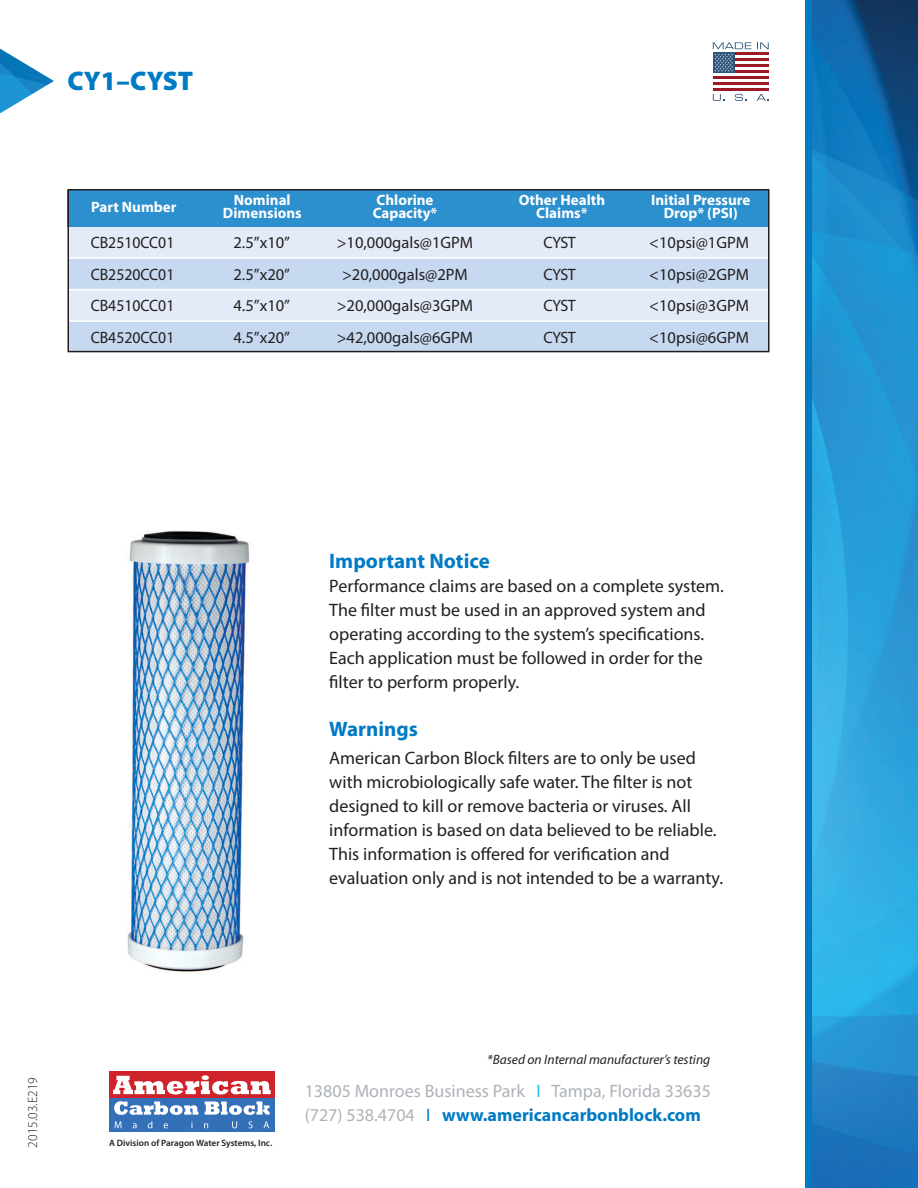
<style>
.page{position:relative;width:918px;height:1188px;background:#fff}
.page>*{position:absolute;margin:0;border:0;box-sizing:border-box;transform-origin:0 0}
.t1{font:900 27px "Myriad Pro";color:#007bc3}
.t2{font:700 21px "Myriad Pro";color:#007bc3}
.t3{font:18px/24px "Myriad Pro";color:#231f20}
.t4{font:18px/24px "Myriad Pro";color:#aeb3b8}
.t5{font:16.5px/31.5px "Myriad Pro";color:#231f20;text-align:justify}
.t6{font:16.5px/31.5px "Myriad Pro";color:#231f20;text-align:justify;scale:.95 1}
.t7{font:700 15px/13.5px "Myriad Pro";color:#fff;text-align:center}
.t8{font:italic 13.5px "Myriad Pro";color:#231f20}
.t9{font:300 13.5px "Myriad Pro";color:#231f20}
.t10{font:600 9.15px "Myriad Pro";color:#231f20}
.s1{color:#25bdef}
.s2{color:#007bc3}
.s3{font-weight:700;color:#007bc3}
</style>
<div class="page">
<img style="left:127px;top:530px;width:123px;height:443px">
<img style="left:812px;top:0;width:106px;height:1188px">
<div style="left:107px;top:1070px;width:170px;height:63px;background:linear-gradient(to bottom,#fff,#fff)"></div>
<div style="left:109px;top:1072px;width:166px;height:59px;background:#ce232a"></div>
<svg style="left:113px;top:1075px;width:158px;height:19px"></svg>
<div style="left:109px;top:1098px;width:166px;height:33px;background:#3370b8"></div>
<svg style="left:115px;top:1121px;width:7px;height:7px"></svg>
<svg style="left:133px;top:1123px;width:4px;height:5px"></svg>
<svg style="left:148px;top:1121px;width:4px;height:7px"></svg>
<svg style="left:164px;top:1123px;width:4px;height:5px"></svg>
<svg style="left:191px;top:1121px;width:2px;height:7px"></svg>
<svg style="left:204px;top:1123px;width:4px;height:5px"></svg>
<svg style="left:232px;top:1121px;width:5px;height:7px"></svg>
<svg style="left:248px;top:1121px;width:5px;height:7px"></svg>
<svg style="left:263px;top:1121px;width:6px;height:7px"></svg>
<svg style="left:114px;top:1101px;width:84px;height:14px"></svg>
<svg style="left:205px;top:1102px;width:65px;height:13px"></svg>
<div style="left:805px;top:0;width:7px;height:1188px;background:#007bc3"></div>
<img style="left:0;top:48px;width:54px;height:66px">
<div style="left:713px;top:52px;width:21px;height:21px;background:#2f567d"></div>
<hr style="left:736px;top:70px;width:33px;height:3px;background:#9a1b23">
<hr style="left:713px;top:76px;width:56px;height:3px;background:#9a1b23">
<hr style="left:713px;top:82px;width:56px;height:3px;background:#9a1b23">
<hr style="left:713px;top:88px;width:56px;height:3px;background:#9a1b23">
<svg style="left:713px;top:42px;width:56px;height:30px"></svg>
<svg style="left:713px;top:94px;width:12px;height:7px"></svg>
<svg style="left:735px;top:94px;width:11px;height:7px"></svg>
<svg style="left:757px;top:94px;width:12px;height:7px"></svg>
<div style="left:69px;top:227px;width:699px;height:31px;background:#e2ebf7"></div>
<div style="left:68px;top:190px;width:702px;height:37px;background:#2c90cf"></div>
<div style="left:69px;top:258px;width:699px;height:32px;background:#c6d9f0"></div>
<hr style="left:68px;top:257px;width:701px;height:2px;background:#fff">
<div style="left:69px;top:290px;width:699px;height:31px;background:#e2ebf7"></div>
<hr style="left:68px;top:289px;width:701px;height:1px;background:#fff">
<div style="left:69px;top:321px;width:699px;height:32px;background:#c6d9f0"></div>
<hr style="left:68px;top:320px;width:701px;height:2px;background:#fff">
<hr style="left:68px;top:352px;width:701px;height:1px;background:#fff">
<div style="left:68px;top:189px;width:702px;height:163px;border:2px solid #231f20"></div>
<h1 class="t1" style="left:68px;top:71px;width:127px">CY1–CYST</h1>
<p class="t7" style="left:91px;top:201px;width:87px">Part Number</p>
<p class="t7" style="left:223px;top:194px;width:80px">Nominal<br>Dimensions</p>
<p class="t7" style="left:373px;top:194px;width:66px;text-align:left">Chlorine<br>Capacity*</p>
<p class="t7" style="left:519px;top:194px;width:88px">Other Health<br>Claims*</p>
<p class="t7" style="left:651px;top:194px;width:101px">Initial Pressure<br>Drop* (PSI)</p>
<p class="t5" style="left:337px;top:228px;width:138px;text-align:center">&gt;10,000gals@1GPM &gt;20,000gals@2PM &gt;20,000gals@3GPM &gt;42,000gals@6GPM</p>
<p class="t6" style="left:91px;top:228px;width:90px">CB2510CC01<br>CB2520CC01<br>CB4510CC01<br>CB4520CC01</p>
<p class="t5" style="left:234px;top:228px;width:58px">2.5”x10” 2.5”x20” 4.5”x10” 4.5”x20”</p>
<p class="t5" style="left:649px;top:228px;width:101px">&lt;10psi@1GPM &lt;10psi@2GPM &lt;10psi@3GPM &lt;10psi@6GPM</p>
<p class="t5" style="left:543px;top:228px;width:34px">CYST CYST CYST CYST</p>
<p class="t9" style="left:28px;top:1148px;width:72px;rotate:-90deg">2015.03.E219</p>
<p class="t2" style="left:329px;top:553px;width:162px">Important Notice</p>
<p class="t3" style="left:329px;top:575px;width:396px">Performance claims are based on a complete system.<br>The filter must be used in an approved system and operating according to the system’s specifications.<br>Each application must be followed in order for the filter to perform properly.</p>
<p class="t2" style="left:329px;top:721px;width:90px">Warnings</p>
<p class="t3" style="left:329px;top:748px;width:395px">American Carbon Block filters are to only be used with microbiologically safe water. The filter is not designed to kill or remove bacteria or viruses. All information is based on data believed to be reliable.<br>This information is offered for verification and evaluation only and is not intended to be a warranty.</p>
<p class="t10" style="left:109px;top:1139px;width:165px">A Division of Paragon Water Systems, Inc.</p>
<p class="t8" style="left:487px;top:1054px;width:225px">*Based on Internal manufacturer’s testing</p>
<p class="t4" style="left:305px;top:1081px;width:408px">13805 Monroes Business Park <span class="s1">I</span> Tampa, Florida 33635 (727) 538.4704 <span class="s2">I</span> <span class="s3">www.americancarbonblock.com</span></p>
</div>
